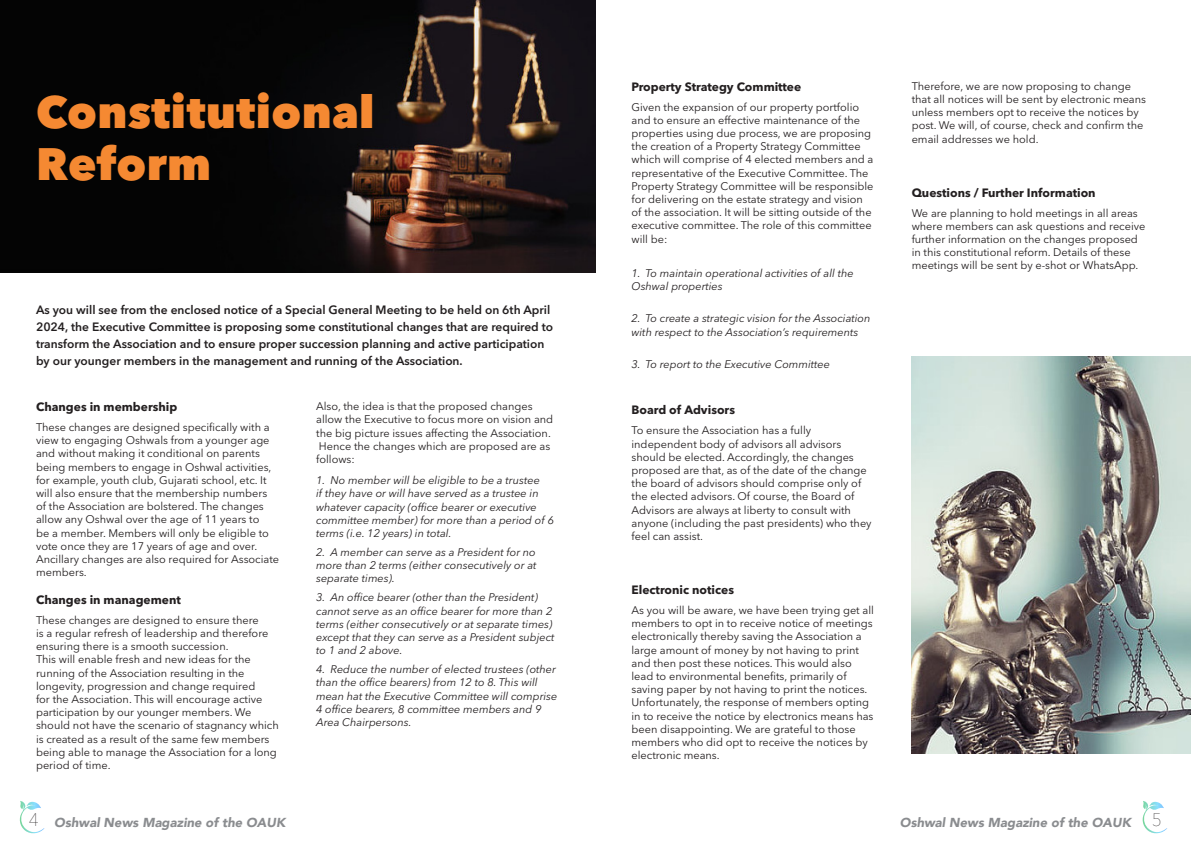
<style>
.page{position:relative;width:1191px;height:842px;background:#fff}
.page>*{position:absolute;margin:0;border:0;box-sizing:border-box;transform-origin:0 0}
.t1{font:800 45px "Avenir Next LT Pro";letter-spacing:.01em;color:#f58932}
.t2{font:italic 900 13px "Avenir";color:#8a8c8f}
.t3{font:600 12px/17px "Avenir Next LT Pro";color:#231f20}
.t4{font:700 12px "Avenir Next LT Pro";color:#231f20}
.t5{font:11px/13.2px "Avenir Next LT Pro";color:#231f20}
.t6{font:italic 11px/13.2px "Avenir Next LT Pro";color:#231f20}
.s1{font-family:"Avenir Next LT Pro";font-weight:200;font-style:normal;font-size:18px;color:#231f20}
</style>
<div class="page">
<img style="left:1142px;top:801px;width:25px;height:32px">
<img style="left:20px;top:801px;width:25px;height:32px">
<img style="left:0;top:0;width:595px;height:272px">
<img style="left:911px;top:356px;width:280px;height:398px">
<p class="t1" style="left:36px;top:84px;width:340px">Constitutional</p>
<p class="t1" style="left:36px;top:136px;width:177px">Reform</p>
<p class="t3" style="left:36px;top:301px;width:519px">As you will see from the enclosed notice of a Special General Meeting to be held on 6th April 2024, the Executive Committee is proposing some constitutional changes that are required to transform the Association and to ensure proper succession planning and active participation by our younger members in the management and running of the Association.</p>
<p class="t5" style="left:316px;top:400px;width:239px">Also, the idea is that the proposed changes allow the Executive to focus more on vision and the big picture issues affecting the Association.</p>
<p class="t5" style="left:316px;top:439px;width:236px">Hence the changes which are proposed are as follows:</p>
<p class="t6" style="left:316px;top:474px;width:239px">1. No member will be eligible to be a trustee<br>if they have or will have served as a trustee in whatever capacity (office bearer or executive committee member) for more than a period of 6 terms (i.e. 12 years) in total.</p>
<p class="t6" style="left:316px;top:545px;width:222px;text-align:justify">2. A member can serve as a President for no more than 2 terms (either consecutively or at separate times).</p>
<p class="t6" style="left:316px;top:591px;width:240px">3. An office bearer (other than the President) cannot serve as an office bearer for more than 2 terms (either consecutively or at separate times) except that they can serve as a President subject to 1 and 2 above.</p>
<p class="t6" style="left:316px;top:663px;width:243px">4. Reduce the number of elected trustees (other than the office bearers) from 12 to 8. This will mean hat the Executive Committee will comprise 4 office bearers, 8 committee members and 9<br>Area Chairpersons.</p>
<p class="t4" style="left:36px;top:399px;width:143px">Changes in membership</p>
<p class="t5" style="left:36px;top:420px;width:245px">These changes are designed specifically with a view to engaging Oshwals from a younger age and without making it conditional on parents being members to engage in Oshwal activities, for example, youth club, Gujarati school, etc. It will also ensure that the membership numbers of the Association are bolstered. The changes allow any Oshwal over the age of 11 years to<br>be a member. Members will only be eligible to vote once they are 17 years of age and over.<br>Ancillary changes are also required for Associate members.</p>
<p class="t4" style="left:36px;top:592px;width:146px">Changes in management</p>
<p class="t5" style="left:36px;top:613px;width:244px">These changes are designed to ensure there<br>is a regular refresh of leadership and therefore ensuring there is a smooth succession.<br>This will enable fresh and new ideas for the running of the Association resulting in the longevity, progression and change required<br>for the Association. This will encourage active participation by our younger members. We should not have the scenario of stagnancy which is created as a result of the same few members being able to manage the Association for a long period of time.</p>
<p class="t4" style="left:631px;top:79px;width:171px">Property Strategy Committee</p>
<p class="t5" style="left:631px;top:100px;width:244px">Given the expansion of our property portfolio and to ensure an effective maintenance of the properties using due process, we are proposing the creation of a Property Strategy Committee which will comprise of 4 elected members and a representative of the Executive Committee. The Property Strategy Committee will be responsible for delivering on the estate strategy and vision of the association. It will be sitting outside of the executive committee. The role of this committee will be:</p>
<p class="t6" style="left:631px;top:267px;width:224px">1. To maintain operational activities of all the<br>Oshwal properties</p>
<p class="t6" style="left:631px;top:312px;width:240px">2. To create a strategic vision for the Association with respect to the Association’s requirements</p>
<p class="t6" style="left:631px;top:357px;width:200px">3. To report to the Executive Committee</p>
<p class="t4" style="left:631px;top:403px;width:105px">Board of Advisors</p>
<p class="t5" style="left:631px;top:424px;width:242px">To ensure the Association has a fully independent body of advisors all advisors should be elected. Accordingly, the changes proposed are that, as of the date of the change the board of advisors should comprise only of the elected advisors. Of course, the Board of Advisors are always at liberty to consult with anyone (including the past presidents) who they feel can assist.</p>
<p class="t4" style="left:631px;top:582px;width:104px">Electronic notices</p>
<p class="t5" style="left:631px;top:604px;width:244px">As you will be aware, we have been trying get all members to opt in to receive notice of meetings electronically thereby saving the Association a large amount of money by not having to print and then post these notices. This would also lead to environmental benefits, primarily of saving paper by not having to print the notices.<br>Unfortunately, the response of members opting in to receive the notice by electronics means has been disappointing. We are grateful to those members who did opt to receive the notices by electronic means.</p>
<p class="t5" style="left:911px;top:79px;width:236px">Therefore, we are now proposing to change that all notices will be sent by electronic means unless members opt to receive the notices by post. We will, of course, check and confirm the email addresses we hold.</p>
<p class="t4" style="left:911px;top:185px;width:185px">Questions / Further Information</p>
<p class="t5" style="left:911px;top:206px;width:235px">We are planning to hold meetings in all areas where members can ask questions and receive further information on the changes proposed in this constitutional reform. Details of these meetings will be sent by e-shot or WhatsApp.</p>
<p class="t2" style="left:29px;top:812px;width:258px"><span class="s1">4</span> Oshwal News Magazine of the OAUK</p>
<p class="t2" style="left:900px;top:812px;width:263px">Oshwal News Magazine of the OAUK <span class="s1">5</span></p>
</div>
